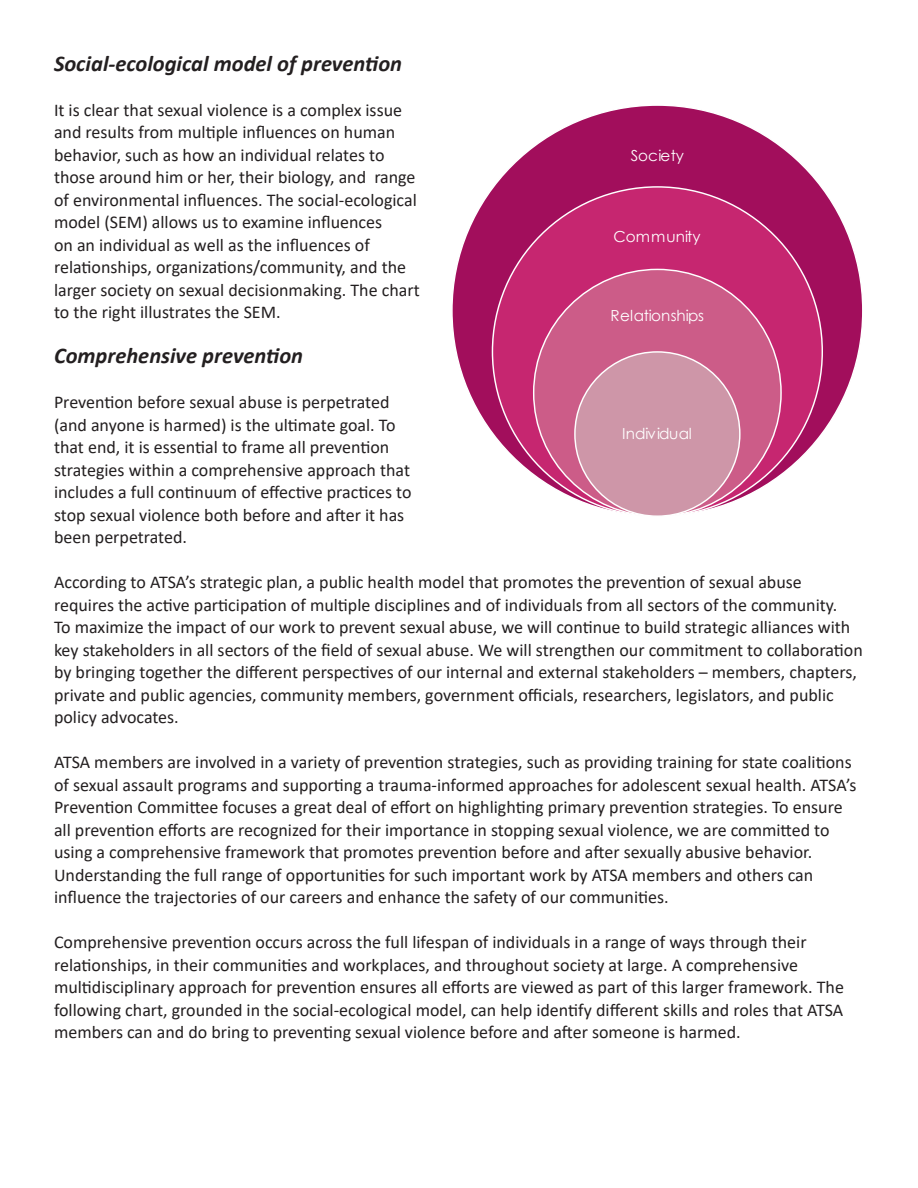
<style>
.page{position:relative;width:918px;height:1188px;background:#fff}
.page>*{position:absolute;margin:0;border:0;box-sizing:border-box;transform-origin:0 0}
.t1{font:italic 700 22.5px "Calibri";color:#231f20}
.t2{font:18px/22.5px "Calibri";color:#231f20}
.t3{font:15.15px "Century Gothic";letter-spacing:.01em;color:#fff}
.t4{font:15.15px "Century Gothic";letter-spacing:-.015em;color:#fff}
</style>
<div class="page">
<div style="left:452px;top:105px;width:411px;height:411px;background:#a20e5c;border-radius:50%"></div>
<div style="left:492px;top:187px;width:330px;height:329px;background:#c62670;border-radius:50%"></div>
<div style="left:534px;top:269px;width:247px;height:247px;background:#cc5c88;border-radius:50%"></div>
<div style="left:575px;top:352px;width:165px;height:164px;background:#ce96a8;border-radius:50%"></div>
<p class="t1" style="left:54px;top:47px;width:350px">Social-ecological model of prevention</p>
<p class="t2" style="left:54px;top:98px;width:367px">It is clear that sexual violence is a complex issue and results from multiple influences on human behavior, such as how an individual relates to those around him or her, their biology, and range of environmental influences. The social-ecological model (SEM) allows us to examine influences<br>on an individual as well as the influences of relationships, organizations/community, and the larger society on sexual decisionmaking. The chart to the right illustrates the SEM.</p>
<p class="t1" style="left:54px;top:340px;width:251px">Comprehensive prevention</p>
<p class="t2" style="left:54px;top:391px;width:359px">Prevention before sexual abuse is perpetrated (and anyone is harmed) is the ultimate goal. To that end, it is essential to frame all prevention strategies within a comprehensive approach that includes a full continuum of effective practices to stop sexual violence both before and after it has been perpetrated.</p>
<p class="t2" style="left:54px;top:571px;width:810px">According to ATSA’s strategic plan, a public health model that promotes the prevention of sexual abuse requires the active participation of multiple disciplines and of individuals from all sectors of the community.<br>To maximize the impact of our work to prevent sexual abuse, we will continue to build strategic alliances with key stakeholders in all sectors of the field of sexual abuse. We will strengthen our commitment to collaboration by bringing together the different perspectives of our internal and external stakeholders – members, chapters, private and public agencies, community members, government officials, researchers, legislators, and public policy advocates.</p>
<p class="t2" style="left:54px;top:751px;width:804px">ATSA members are involved in a variety of prevention strategies, such as providing training for state coalitions of sexual assault programs and supporting a trauma-informed approaches for adolescent sexual health. ATSA’s Prevention Committee focuses a great deal of effort on highlighting primary prevention strategies. To ensure all prevention efforts are recognized for their importance in stopping sexual violence, we are committed to using a comprehensive framework that promotes prevention before and after sexually abusive behavior.<br>Understanding the full range of opportunities for such important work by ATSA members and others can influence the trajectories of our careers and enhance the safety of our communities.</p>
<p class="t2" style="left:54px;top:931px;width:791px">Comprehensive prevention occurs across the full lifespan of individuals in a range of ways through their relationships, in their communities and workplaces, and throughout society at large. A comprehensive multidisciplinary approach for prevention ensures all efforts are viewed as part of this larger framework. The following chart, grounded in the social-ecological model, can help identify different skills and roles that ATSA members can and do bring to preventing sexual violence before and after someone is harmed.</p>
<p class="t3" style="left:631px;top:145px;width:54px">Society</p>
<p class="t3" style="left:614px;top:226px;width:88px">Community</p>
<p class="t3" style="left:611px;top:305px;width:95px">Relationships</p>
<p class="t4" style="left:622px;top:423px;width:71px">Individual</p>
</div>
